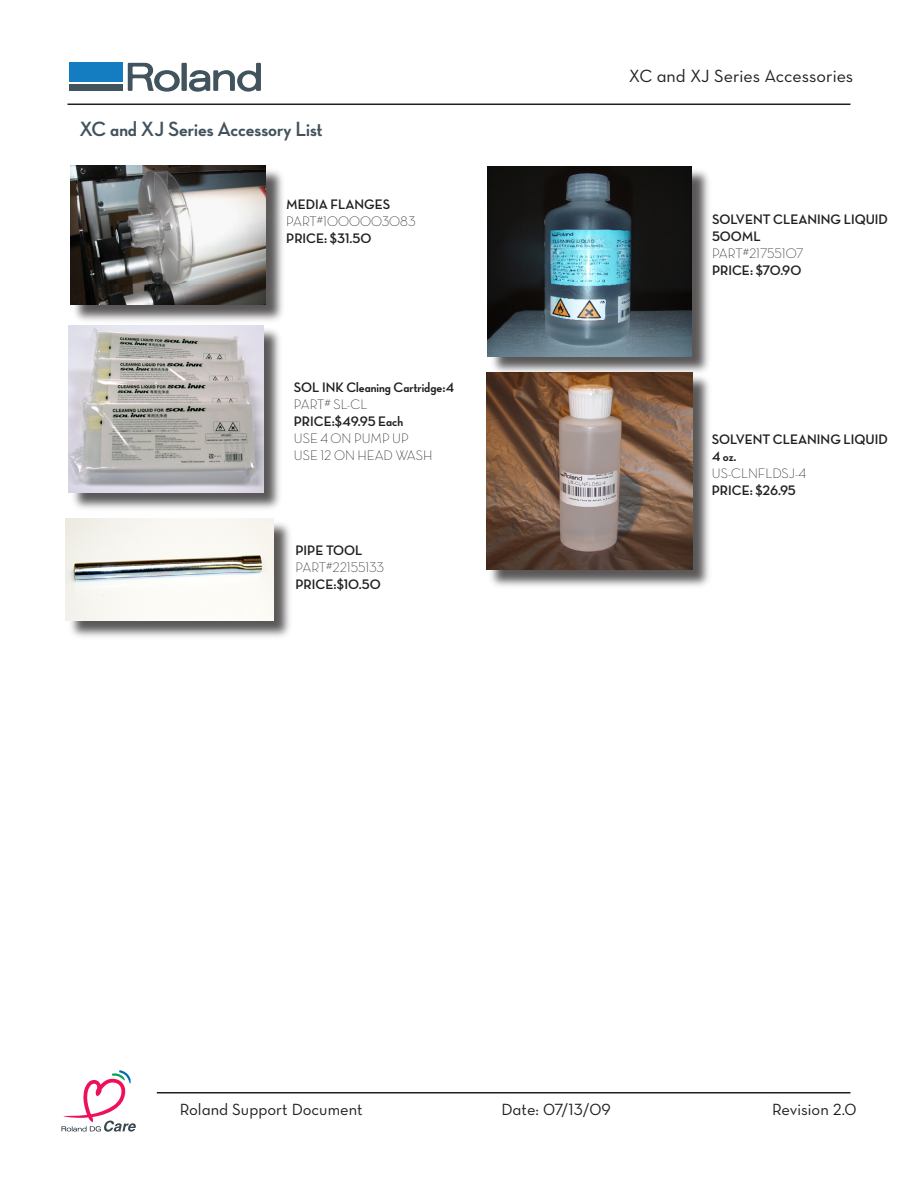
<style>
.page{position:relative;width:918px;height:1188px;background:#fff}
.page>*{position:absolute;margin:0;border:0;box-sizing:border-box;transform-origin:0 0}
.t1{font:21px "Neutra Disp Bold Alt";color:#41525c}
.t2{font:18px "Neutra Text Book Alt";color:#231f20}
.t3{font:16.5px "Neutra Text Book Alt";color:#231f20}
.t4{font:14.1px/16.8px "Neutra Disp Bold Alt";color:#231f20}
.t5{font:14.1px "Neutra Disp Light Alt";color:#231f20}
</style>
<div class="page">
<div style="left:181px;top:63px;width:6px;height:28px;background:#41545d"></div>
<svg style="left:189px;top:63px;width:72px;height:29px"></svg>
<svg style="left:128px;top:63px;width:52px;height:29px"></svg>
<div style="left:69px;top:84px;width:53px;height:7px;background:#41545d"></div>
<div style="left:69px;top:63px;width:53px;height:19px;background:#147dc2"></div>
<hr style="left:68px;top:104px;width:782px;height:1px;background:#231f20">
<hr style="left:157px;top:1092px;width:693px;height:2px;background:#231f20">
<svg style="left:61px;top:1070px;width:75px;height:62px"></svg>
<div style="left:489px;top:168px;width:223px;height:209px;background:#231f20;opacity:.75"></div>
<img style="left:488px;top:166px;width:203px;height:190px">
<div style="left:488px;top:374px;width:224px;height:216px;background:#231f20;opacity:.75"></div>
<img style="left:486px;top:372px;width:206px;height:198px">
<div style="left:66px;top:519px;width:227px;height:122px;background:#231f20;opacity:.75"></div>
<img style="left:66px;top:518px;width:207px;height:102px">
<div style="left:72px;top:167px;width:213px;height:157px;background:#231f20;opacity:.75"></div>
<img style="left:70px;top:166px;width:196px;height:138px">
<div style="left:70px;top:327px;width:214px;height:186px;background:#231f20;opacity:.75"></div>
<img style="left:69px;top:325px;width:194px;height:167px">
<p class="t1" style="left:80px;top:118px;width:244px">XC and XJ Series Accessory List</p>
<p class="t4" style="left:286px;top:196px;width:106px">MEDIA FLANGES</p>
<p class="t5" style="left:286px;top:214px;width:131px">PART#1000003083</p>
<p class="t4" style="left:286px;top:230px;width:87px">PRICE: $31.50</p>
<p class="t4" style="left:294px;top:379px;width:162px">SOL INK Cleaning Cartridge:4</p>
<p class="t5" style="left:294px;top:397px;width:75px">PART# SL-CL</p>
<p class="t4" style="left:294px;top:413px;width:111px">PRICE:$49.95 Each</p>
<p class="t5" style="left:294px;top:430px;width:117px">USE 4 ON PUMP UP</p>
<p class="t5" style="left:294px;top:447px;width:140px">USE 12 ON HEAD WASH</p>
<p class="t4" style="left:296px;top:542px;width:69px">PIPE TOOL</p>
<p class="t5" style="left:296px;top:560px;width:90px">PART#22155133</p>
<p class="t4" style="left:296px;top:576px;width:87px">PRICE:$10.50</p>
<p class="t2" style="left:629px;top:65px;width:226px">XC and XJ Series Accessories</p>
<p class="t4" style="left:712px;top:211px;width:177px">SOLVENT CLEANING LIQUID<br>500ML</p>
<p class="t5" style="left:712px;top:245px;width:93px">PART#21755107</p>
<p class="t4" style="left:712px;top:262px;width:91px">PRICE: $70.90</p>
<p class="t4" style="left:712px;top:431px;width:177px">SOLVENT CLEANING LIQUID<br>4 oz.</p>
<p class="t5" style="left:712px;top:465px;width:96px">US-CLNFLDSJ-4</p>
<p class="t4" style="left:712px;top:482px;width:86px">PRICE: $26.95</p>
<p class="t3" style="left:180px;top:1099px;width:184px">Roland Support Document</p>
<p class="t3" style="left:502px;top:1099px;width:111px">Date: 07/13/09</p>
<p class="t3" style="left:772px;top:1099px;width:86px">Revision 2.0</p>
</div>
